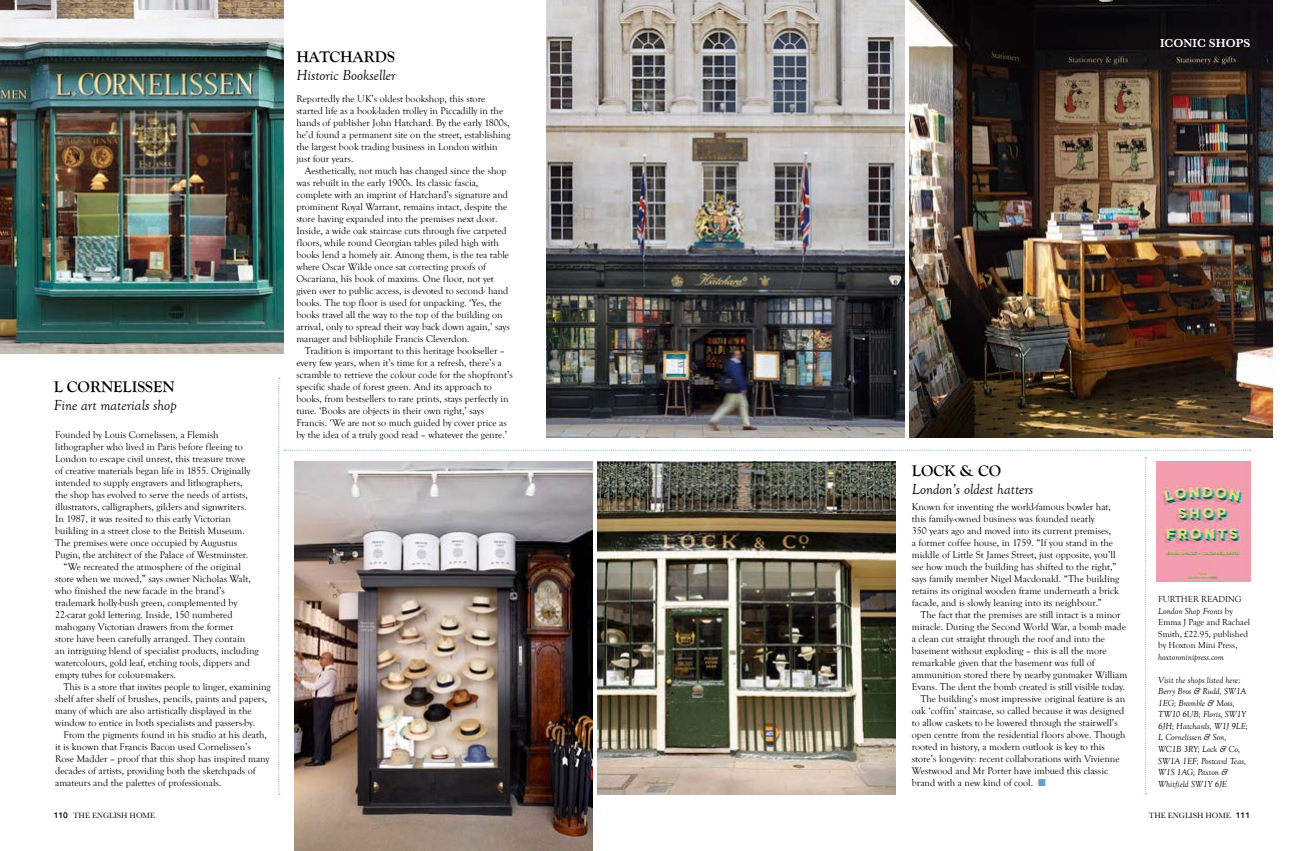
<style>
.page{position:relative;width:1304px;height:851px;background:#fff}
.page>*{position:absolute;margin:0;border:0;box-sizing:border-box;transform-origin:0 0}
.t1{font:700 16px "Goudy Old Style T";color:#000}
.t2{font:italic 15px "Goudy Old Style T";color:#000}
.t3{font:600 12px "Baskerville";color:#fff}
.t4{font:10px/12px "Goudy Old Style T";color:#000}
.t5{font:italic 9px/11.5px "Goudy Old Style T";color:#000}
.t6{font:9px/11.5px "Goudy Old Style T";color:#000}
.t7{font:8px "Baskerville";color:#000}
.s1{color:#669fc7}
.s2{font-style:italic}
.s3{font-family:"Avenir";font-weight:800}
</style>
<div class="page">
<img style="left:0;top:0;width:284px;height:353px">
<img style="left:546px;top:0;width:358px;height:377px">
<img style="left:909px;top:0;width:364px;height:437px">
<img style="left:295px;top:794px;width:297px;height:56px">
<img style="left:278px;top:377px;width:973px;height:417px">
<h1 class="t1" style="left:54px;top:377px;width:122px">L CORNELISSEN</h1>
<h2 class="t2" style="left:54px;top:397px;width:124px">Fine art materials shop</h2>
<p class="t4" style="left:55px;top:429px;width:165px">Founded by Louis Cornelissen, a Flemish</p>
<p class="t4" style="left:55px;top:441px;width:189px">lithographer who lived in Paris before fleeing to</p>
<p class="t4" style="left:55px;top:453px;width:192px">London to escape civil unrest, this treasure trove</p>
<p class="t4" style="left:55px;top:465px;width:197px">of creative materials began life in 1855. Originally</p>
<p class="t4" style="left:55px;top:477px;width:189px">intended to supply engravers and lithographers,</p>
<p class="t4" style="left:55px;top:489px;width:194px">the shop has evolved to serve the needs of artists,</p>
<p class="t4" style="left:55px;top:501px;width:193px">illustrators, calligraphers, gilders and signwriters.</p>
<p class="t4" style="left:55px;top:513px;width:177px">In 1987, it was re-sited to this early Victorian</p>
<p class="t4" style="left:55px;top:525px;width:191px">building in a street close to the British Museum.</p>
<p class="t4" style="left:55px;top:537px;width:183px">The premises were once occupied by Augustus</p>
<p class="t4" style="left:55px;top:549px;width:195px">Pugin, the architect of the Palace of Westminster.</p>
<p class="t4" style="left:64px;top:561px;width:179px">“We recreated the atmosphere of the original</p>
<p class="t4" style="left:55px;top:573px;width:197px">store when we moved,” says owner Nicholas Walt,</p>
<p class="t4" style="left:55px;top:585px;width:171px">who finished the new facade in the brand’s</p>
<p class="t4" style="left:55px;top:597px;width:184px">trademark holly-bush green, complemented by</p>
<p class="t4" style="left:55px;top:609px;width:179px">22-carat gold lettering. Inside, 150 numbered</p>
<p class="t4" style="left:55px;top:621px;width:180px">mahogany Victorian drawers from the former</p>
<p class="t4" style="left:55px;top:633px;width:192px">store have been carefully arranged. They contain</p>
<p class="t4" style="left:55px;top:645px;width:205px">an intriguing blend of specialist products, including</p>
<p class="t4" style="left:55px;top:657px;width:196px">watercolours, gold leaf, etching tools, dippers and</p>
<p class="t4" style="left:55px;top:669px;width:122px">empty tubes for colour-makers.</p>
<p class="t4" style="left:64px;top:681px;width:209px">This is a store that invites people to linger, examining</p>
<p class="t4" style="left:55px;top:693px;width:214px">shelf after shelf of brushes, pencils, paints and papers,</p>
<p class="t4" style="left:55px;top:705px;width:198px">many of which are also artistically displayed in the</p>
<p class="t4" style="left:55px;top:717px;width:201px">window to entice in both specialists and passers-by.</p>
<p class="t4" style="left:64px;top:729px;width:205px">From the pigments found in his studio at his death,</p>
<p class="t4" style="left:55px;top:741px;width:197px">it is known that Francis Bacon used Cornelissen’s</p>
<p class="t4" style="left:55px;top:753px;width:216px">Rose Madder – proof that this shop has inspired many</p>
<p class="t4" style="left:55px;top:765px;width:202px">decades of artists, providing both the sketchpads of</p>
<p class="t4" style="left:55px;top:777px;width:168px">amateurs and the palettes of professionals.</p>
<h1 class="t1" style="left:296px;top:47px;width:100px">HATCHARDS</h1>
<h2 class="t2" style="left:296px;top:67px;width:101px">Historic Bookseller</h2>
<p class="t4" style="left:296px;top:93px;width:216px">Reportedly the UK’s oldest bookshop, this store started life as a book-laden trolley in Piccadilly in the hands of publisher John Hatchard. By the early 1800s, he’d found a permanent site on the street, establishing the largest book trading business in London within just four years.</p>
<p class="t4" style="left:296px;top:165px;width:215px;text-indent:8px">Aesthetically, not much has changed since the shop was rebuilt in the early 1900s. Its classic fascia, complete with an imprint of Hatchard’s signature and prominent Royal Warrant, remains intact, despite the store having expanded into the premises next door.<br>Inside, a wide oak staircase cuts through five carpeted floors, while round Georgian tables piled high with books lend a homely air. Among them, is the tea table where Oscar Wilde once sat correcting proofs of Oscariana, his book of maxims. One floor, not yet given over to public access, is devoted to second- hand books. The top floor is used for unpacking. ‘Yes, the books travel all the way to the top of the building on arrival, only to spread their way back down again,’ says manager and bibliophile Francis Cleverdon.</p>
<p class="t4" style="left:296px;top:345px;width:218px;text-indent:8px">Tradition is important to this heritage bookseller – every few years, when it’s time for a refresh, there’s a scramble to retrieve the colour code for the shopfront’s specific shade of forest green. And its approach to books, from bestsellers to rare prints, stays perfectly in tune. ‘Books are objects in their own right,’ says Francis. ‘We are not so much guided by cover price as by the idea of a truly good read – whatever the genre.’</p>
<p class="t3" style="left:1160px;top:34px;width:92px">ICONIC SHOPS</p>
<h1 class="t1" style="left:912px;top:461px;width:91px">LOCK &amp; CO</h1>
<h2 class="t2" style="left:912px;top:481px;width:123px">London’s oldest hatters</h2>
<p class="t4" style="left:912px;top:501px;width:209px">Known for inventing the world-famous bowler hat, this family-owned business was founded nearly<br>350 years ago and moved into its current premises,<br>a former coffee house, in 1759. “If you stand in the middle of Little St James Street, just opposite, you’ll see how much the building has shifted to the right,” says family member Nigel Macdonald. “The building retains its original wooden frame underneath a brick facade, and is slowly leaning into its neighbour.”</p>
<p class="t4" style="left:920px;top:609px;width:202px">The fact that the premises are still intact is a minor</p>
<p class="t4" style="left:912px;top:621px;width:216px">miracle. During the Second World War, a bomb made</p>
<p class="t4" style="left:912px;top:633px;width:195px">a clean cut straight through the roof and into the</p>
<p class="t4" style="left:912px;top:645px;width:196px">basement without exploding – this is all the more</p>
<p class="t4" style="left:912px;top:657px;width:184px">remarkable given that the basement was full of</p>
<p class="t4" style="left:912px;top:669px;width:217px">ammunition stored there by nearby gunmaker William</p>
<p class="t4" style="left:912px;top:681px;width:215px">Evans. The dent the bomb created is still visible today.</p>
<p class="t4" style="left:920px;top:693px;width:206px">The building’s most impressive original feature is an</p>
<p class="t4" style="left:912px;top:705px;width:214px">oak ‘coffin’ staircase, so called because it was designed</p>
<p class="t4" style="left:912px;top:717px;width:207px">to allow caskets to be lowered through the stairwell’s</p>
<p class="t4" style="left:912px;top:729px;width:215px">open centre from the residential floors above. Though</p>
<p class="t4" style="left:912px;top:741px;width:195px">rooted in history, a modern outlook is key to this</p>
<p class="t4" style="left:912px;top:753px;width:209px">store’s longevity: recent collaborations with Vivienne</p>
<p class="t4" style="left:912px;top:765px;width:198px">Westwood and Mr Porter have imbued this classic</p>
<p class="t4" style="left:912px;top:777px;width:135px">brand with a new kind of cool. <span class="s1">■</span></p>
<p class="t6" style="left:1158px;top:593px;width:93px">FURTHER READING<br><span class="s2">London Shop Fronts</span> by<br>Emma J Page and Rachael<br>Smith, £22.95, published by Hoxton Mini Press,</p>
<p class="t5" style="left:1158px;top:651px;width:67px">hoxtonminipress.com</p>
<p class="t5" style="left:1158px;top:674px;width:91px">Visit the shops listed here:<br>Berry Bros &amp; Rudd, SW1A<br>1EG; Bramble &amp; Moss,<br>TW10 6UB; Floris, SW1Y<br>6JH; Hatchards, W1J 9LE;<br>L Cornelissen &amp; Son,<br>WC1B 3RY; Lock &amp; Co,<br>SW1A 1EF; Postcard Teas,<br>W1S 1AG; Paxton &amp;<br>Whitfield SW1Y 6JE</p>
<p class="t7" style="left:54px;top:810px;width:103px"><span class="s3">110</span> THE ENGLISH HOME</p>
<p class="t7" style="left:1149px;top:810px;width:103px">THE ENGLISH HOME <span class="s3">111</span></p>
</div>
